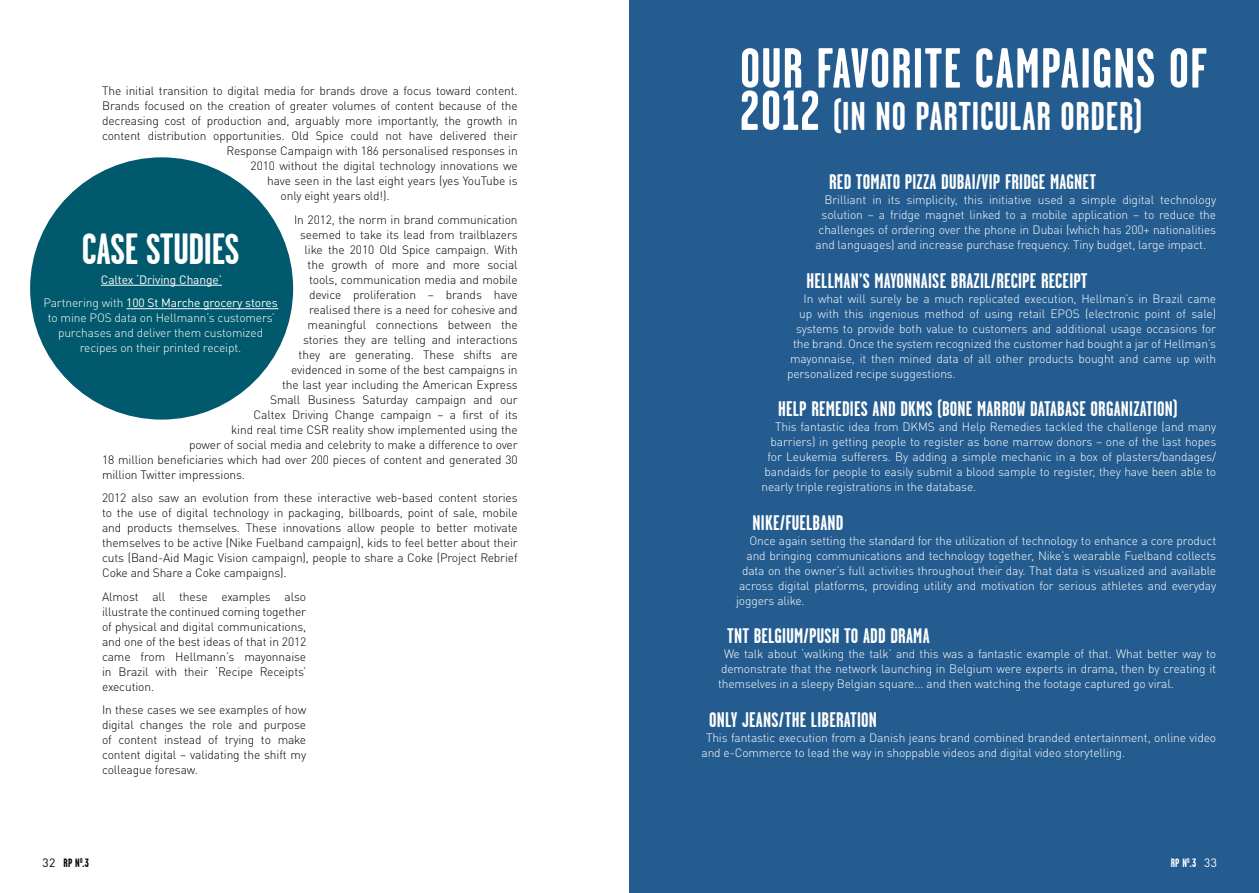
<style>
.page{position:relative;width:1259px;height:893px;background:#fff}
.page>*{position:absolute;margin:0;border:0;box-sizing:border-box;transform-origin:0 0}
.t1{font:700 56.4px "Garage Gothic";letter-spacing:.02em;color:#fff}
.t2{font:700 43.5px "Garage Gothic";color:#fff}
.t3{font:700 39.9px "Garage Gothic";letter-spacing:.02em;color:#fff}
.t4{font:700 21px "Garage Gothic";letter-spacing:.01em;color:#fff}
.t5{font:300 12px/15px "DIN Pro";letter-spacing:-.01em;color:#000;text-align:justify}
.t6{font:300 12px/15px "DIN Pro";letter-spacing:-.01em;color:#fff;text-align:center}
.t7{font:12px/23.5px "DIN Pro";letter-spacing:-.01em;color:#fff;text-align:center}
.t8{font:700 12px "Garage Gothic";color:#000}
.t9{font:700 12px "Garage Gothic";color:#fff}
.s1{font-weight:300}
.s2{font-family:"DIN Pro";font-weight:400}
.s3{font-size:56.4px}
</style>
<div class="page">
<div style="left:629px;top:0;width:630px;height:893px;background:#245c8f"></div>
<div style="left:30px;top:157px;width:263px;height:263px;background:#00596c;border-radius:50%"></div>
<hr style="left:101px;top:285px;width:121px;height:1px;background:#fff">
<hr style="left:126px;top:308px;width:152px;height:1px;background:#fff">
<p class="t5" style="left:102px;top:82px;width:417px">The initial transition to digital media for brands drove a focus toward content.</p>
<p class="t5" style="left:102px;top:97px;width:417px">Brands focused on the creation of greater volumes of content because of the</p>
<p class="t5" style="left:102px;top:112px;width:417px">decreasing cost of production and, arguably more importantly, the growth in</p>
<p class="t5" style="left:102px;top:127px;width:417px">content distribution opportunities. Old Spice could not have delivered their</p>
<p class="t5" style="left:227px;top:142px;width:293px">Response Campaign with 186 personalised responses in</p>
<p class="t5" style="left:251px;top:157px;width:268px">2010 without the digital technology innovations we</p>
<p class="t5" style="left:267px;top:172px;width:252px">have seen in the last eight years (yes YouTube is</p>
<p class="t5" style="left:281px;top:187px;width:110px">only eight years old!).</p>
<p class="t5" style="left:294px;top:211px;width:225px">In 2012, the norm in brand communication</p>
<p class="t5" style="left:300px;top:226px;width:219px">seemed to take its lead from trailblazers</p>
<p class="t5" style="left:305px;top:241px;width:215px">like the 2010 Old Spice campaign. With</p>
<p class="t5" style="left:308px;top:256px;width:212px">the growth of more and more social</p>
<p class="t5" style="left:309px;top:271px;width:210px">tools, communication media and mobile</p>
<p class="t5" style="left:309px;top:286px;width:210px">device proliferation – brands have</p>
<p class="t5" style="left:309px;top:301px;width:210px">realised there is a need for cohesive and</p>
<p class="t5" style="left:308px;top:316px;width:211px">meaningful connections between the</p>
<p class="t5" style="left:303px;top:331px;width:216px">stories they are telling and interactions</p>
<p class="t5" style="left:299px;top:346px;width:220px">they are generating. These shifts are</p>
<p class="t5" style="left:291px;top:361px;width:228px">evidenced in some of the best campaigns in</p>
<p class="t5" style="left:282px;top:376px;width:237px">the last year including the American Express</p>
<p class="t5" style="left:270px;top:391px;width:249px">Small Business Saturday campaign and our</p>
<p class="t5" style="left:254px;top:406px;width:266px">Caltex Driving Change campaign – a first of its</p>
<p class="t5" style="left:231px;top:421px;width:288px">kind real time CSR reality show implemented using the</p>
<p class="t5" style="left:189px;top:436px;width:330px">power of social media and celebrity to make a difference to over</p>
<p class="t5" style="left:102px;top:451px;width:417px">18 million beneficiaries which had over 200 pieces of content and generated 30</p>
<p class="t5" style="left:102px;top:466px;width:144px">million Twitter impressions.</p>
<p class="t5" style="left:102px;top:489px;width:417px">2012 also saw an evolution from these interactive web-based content stories to the use of digital technology in packaging, billboards, point of sale, mobile and products themselves. These innovations allow people to better motivate themselves to be active (Nike Fuelband campaign), kids to feel better about their cuts (Band-Aid Magic Vision campaign), people to share a Coke (Project Rebrief Coke and Share a Coke campaigns).</p>
<p class="t5" style="left:102px;top:588px;width:206px">Almost all these examples also illustrate the continued coming together of physical and digital communications, and one of the best ideas of that in 2012 came from Hellmann’s mayonnaise in Brazil with their ‘Recipe Receipts’ execution.</p>
<p class="t5" style="left:102px;top:701px;width:206px">In these cases we see examples of how digital changes the role and purpose of content instead of trying to make content digital – validating the shift my colleague foresaw.</p>
<h2 class="t2" style="left:82px;top:226px;width:159px">CASE STUDIES</h2>
<p class="t7" style="left:43px;top:266px;width:236px">Caltex ‘Driving Change’<br><span class="s1">Partnering with</span> 100 St Marche grocery stores</p>
<p class="t6" style="left:48px;top:309px;width:229px">to mine POS data on Hellmann’s customers’ purchases and deliver them customized recipes on their printed receipt.</p>
<p class="t8" style="left:43px;top:856px;width:48px"><span class="s2">32</span> RP N<sup>O</sup>.3</p>
<h1 class="t1" style="left:740px;top:38px;width:468px">OUR FAVORITE CAMPAIGNS OF</h1>
<h3 class="t3" style="left:740px;top:95px;width:404px"><span class="s3">2012</span> (IN NO PARTICULAR ORDER)</h3>
<h3 class="t4" style="left:829px;top:170px;width:269px">RED TOMATO PIZZA DUBAI/VIP FRIDGE MAGNET</h3>
<p class="t6" style="left:824px;top:191px;width:393px">Brilliant in its simplicity, this initiative used a simple digital technology</p>
<p class="t6" style="left:821px;top:206px;width:396px">solution – a fridge magnet linked to a mobile application – to reduce the</p>
<p class="t6" style="left:818px;top:221px;width:399px">challenges of ordering over the phone in Dubai (which has 200+ nationalities</p>
<p class="t6" style="left:815px;top:236px;width:392px">and languages) and increase purchase frequency. Tiny budget, large impact.</p>
<h3 class="t4" style="left:806px;top:269px;width:283px">HELLMAN’S MAYONNAISE BRAZIL/RECIPE RECEIPT</h3>
<p class="t6" style="left:803px;top:290px;width:414px">In what will surely be a much replicated execution, Hellman’s in Brazil came</p>
<p class="t6" style="left:799px;top:305px;width:418px">up with this ingenious method of using retail EPOS (electronic point of sale)</p>
<p class="t6" style="left:796px;top:320px;width:422px">systems to provide both value to customers and additional usage occasions for</p>
<p class="t6" style="left:793px;top:335px;width:424px">the brand. Once the system recognized the customer had bought a jar of Hellman’s</p>
<p class="t6" style="left:790px;top:350px;width:427px">mayonnaise, it then mined data of all other products bought and came up with</p>
<p class="t6" style="left:787px;top:365px;width:170px">personalized recipe suggestions.</p>
<h3 class="t4" style="left:778px;top:397px;width:401px">HELP REMEDIES AND DKMS (BONE MARROW DATABASE ORGANIZATION)</h3>
<p class="t6" style="left:775px;top:418px;width:443px">This fantastic idea from DKMS and Help Remedies tackled the challenge (and many</p>
<p class="t6" style="left:770px;top:433px;width:447px">barriers) in getting people to register as bone marrow donors – one of the last hopes</p>
<p class="t6" style="left:767px;top:448px;width:450px">for Leukemia sufferers. By adding a simple mechanic in a box of plasters/bandages/</p>
<p class="t6" style="left:764px;top:463px;width:453px">bandaids for people to easily submit a blood sample to register, they have been able to</p>
<p class="t6" style="left:761px;top:478px;width:216px">nearly triple registrations in the database.</p>
<h3 class="t4" style="left:752px;top:511px;width:93px">NIKE/FUELBAND</h3>
<p class="t6" style="left:749px;top:532px;width:468px">Once again setting the standard for the utilization of technology to enhance a core product</p>
<p class="t6" style="left:746px;top:547px;width:471px">and bringing communications and technology together, Nike’s wearable Fuelband collects</p>
<p class="t6" style="left:742px;top:562px;width:476px">data on the owner’s full activities throughout their day. That data is visualized and available</p>
<p class="t6" style="left:739px;top:577px;width:479px">across digital platforms, providing utility and motivation for serious athletes and everyday</p>
<p class="t6" style="left:736px;top:592px;width:70px">joggers alike.</p>
<h3 class="t4" style="left:727px;top:624px;width:204px">TNT BELGIUM/PUSH TO ADD DRAMA</h3>
<p class="t6" style="left:718px;top:645px;width:500px;text-align:justify;text-indent:6px">We talk about ‘walking the talk’ and this was a fantastic example of that. What better way to demonstrate that the network launching in Belgium were experts in drama, then by creating it themselves in a sleepy Belgian square... and then watching the footage captured go viral.</p>
<h3 class="t4" style="left:709px;top:708px;width:161px">ONLY JEANS/THE LIBERATION</h3>
<p class="t6" style="left:701px;top:729px;width:516px;text-align:left;text-indent:4px">This fantastic execution from a Danish jeans brand combined branded entertainment, online video and e-Commerce to lead the way in shoppable videos and digital video storytelling.</p>
<p class="t9" style="left:1170px;top:856px;width:48px">RP N<sup>O</sup>.3 <span class="s2">33</span></p>
</div>
